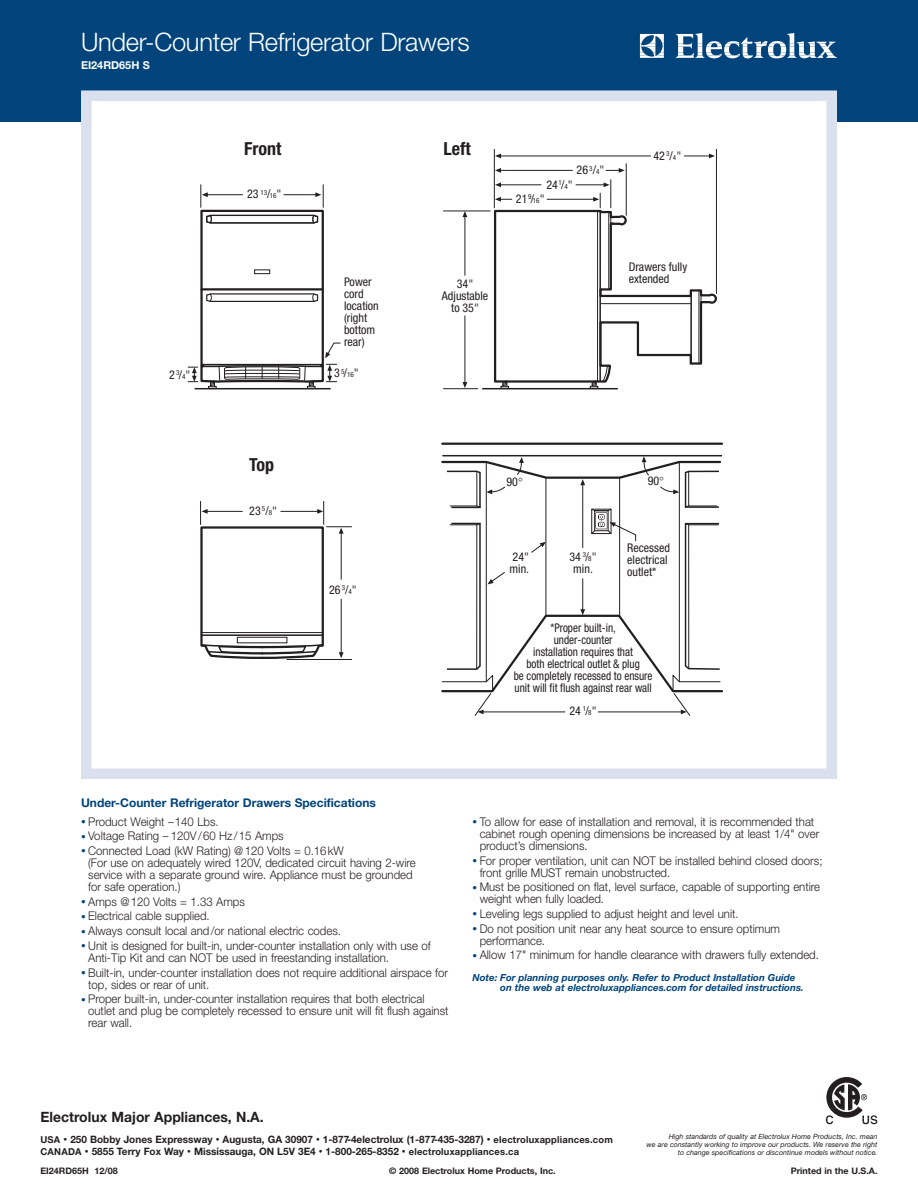
<style>
.page{position:relative;width:918px;height:1188px;background:#fff}
.page>*{position:absolute;margin:0;border:0;box-sizing:border-box;transform-origin:0 0}
.t1{font:300 25.5px "Helvetica Neue";letter-spacing:-.01em;color:#fff}
.t2{font:700 condensed 18px "Helvetica Neue";color:#231f20}
.t3{font:700 14.25px "Helvetica Neue";color:#231f20}
.t4{font:300 12px/12px "Helvetica Neue";color:#231f20;scale:.95 1}
.t5{font:condensed 12px/12px "Helvetica Neue";color:#231f20}
.t6{font:condensed 12px/12px "Helvetica Neue";color:#231f20;text-align:center;scale:.93 1}
.t7{font:700 12px "Helvetica Neue";color:#00447b}
.t8{font:700 10.8px "Helvetica Neue";color:#fff}
.t9{font:700 10.2px/12.1px "Helvetica Neue";color:#231f20}
.t10{font:italic 700 9.75px/9.8px "Helvetica Neue";color:#00447b}
.t11{font:700 9px "Helvetica Neue";color:#231f20}
.t12{font:italic 7.2px/7.9px "Helvetica Neue";color:#231f20;text-align:right}
.s1{font-size:7.05px}
.s2{font-size:9.3px;color:#00447b}
.s3{font-size:9.6px}
.s4{font-size:7.65px}
</style>
<div class="page">
<div style="left:0;top:0;width:918px;height:122px;background:#00447b"></div>
<svg style="left:640px;top:33px;width:197px;height:25px"></svg>
<svg style="left:826px;top:1077px;width:51px;height:47px"></svg>
<div style="left:86px;top:96px;width:746px;height:678px;background:#fff"></div>
<hr style="left:442px;top:455px;width:280px;height:1px;background:#231f20">
<hr style="left:442px;top:443px;width:280px;height:2px;background:#231f20">
<svg style="left:200px;top:501px;width:152px;height:159px"></svg>
<svg style="left:188px;top:185px;width:153px;height:204px"></svg>
<hr style="left:482px;top:388px;width:136px;height:1px;background:#231f20">
<svg style="left:606px;top:168px;width:19px;height:5px"></svg>
<hr style="left:501px;top:170px;width:71px;height:1px;background:#231f20">
<svg style="left:495px;top:168px;width:6px;height:5px"></svg>
<hr style="left:444px;top:211px;width:46px;height:1px;background:#231f20">
<hr style="left:465px;top:217px;width:1px;height:58px;background:#231f20">
<svg style="left:463px;top:211px;width:4px;height:6px"></svg>
<hr style="left:465px;top:316px;width:1px;height:66px;background:#231f20">
<svg style="left:463px;top:382px;width:4px;height:6px"></svg>
<hr style="left:444px;top:388px;width:34px;height:1px;background:#231f20">
<hr style="left:626px;top:164px;width:1px;height:51px;background:#231f20">
<hr style="left:494px;top:149px;width:1px;height:59px;background:#231f20">
<svg style="left:684px;top:154px;width:31px;height:4px"></svg>
<hr style="left:501px;top:156px;width:150px;height:1px;background:#231f20">
<svg style="left:495px;top:154px;width:6px;height:4px"></svg>
<hr style="left:716px;top:149px;width:1px;height:144px;background:#231f20">
<svg style="left:493px;top:180px;width:224px;height:209px"></svg>
<hr style="left:608px;top:212px;width:1px;height:77px;background:#231f20">
<hr style="left:699px;top:290px;width:1px;height:73px;background:#231f20">
<div style="left:81px;top:90px;width:756px;height:689px;border:10px solid #dae0ed"></div>
<svg style="left:441px;top:456px;width:283px;height:260px"></svg>
<h1 class="t1" style="left:81px;top:33px;width:390px">Under-Counter Refrigerator Drawers</h1>
<p class="t8" style="left:81px;top:61px;width:70px">EI24RD65H S</p>
<p class="t5" style="left:169px;top:370px;width:23px">2 <sup>3</sup>/<span class="s1">4</span>"</p>
<h2 class="t2" style="left:244px;top:141px;width:39px">Front</h2>
<p class="t5" style="left:247px;top:189px;width:36px">23 <sup>13</sup>/<span class="s1">16</span>"</p>
<p class="t5" style="left:344px;top:278px;width:36px">Power cord location (right bottom rear)</p>
<p class="t5" style="left:334px;top:369px;width:26px">3 <sup>5</sup>/<span class="s1">16</span>"</p>
<h2 class="t2" style="left:444px;top:141px;width:29px">Left</h2>
<p class="t5" style="left:442px;top:279px;width:48px;text-align:center">34"<br>Adjustable to 35"</p>
<p class="t5" style="left:577px;top:166px;width:29px">26 <sup>3</sup>/<span class="s1">4</span>"</p>
<p class="t5" style="left:546px;top:180px;width:28px">24<sup>1</sup>/<span class="s1">4</span>"</p>
<p class="t5" style="left:516px;top:194px;width:30px">21<sup>9</sup>/<span class="s1">16</span>"</p>
<p class="t5" style="left:654px;top:151px;width:29px">42 <sup>3</sup>/<span class="s1">4</span>"</p>
<p class="t5" style="left:629px;top:262px;width:60px">Drawers fully extended</p>
<h2 class="t2" style="left:249px;top:458px;width:26px">Top</h2>
<p class="t5" style="left:249px;top:506px;width:29px">23 <sup>5</sup>/<span class="s1">8</span>"</p>
<p class="t5" style="left:329px;top:585px;width:29px">26 <sup>3</sup>/<span class="s1">4</span>"</p>
<p class="t5" style="left:507px;top:477px;width:13px">90</p>
<p class="t5" style="left:648px;top:476px;width:13px">90</p>
<p class="t5" style="left:510px;top:552px;width:21px">24" min.</p>
<p class="t5" style="left:570px;top:552px;width:29px;text-align:center">34 <sup>3</sup>/<span class="s1">8</span>" min.</p>
<p class="t5" style="left:627px;top:543px;width:44px">Recessed electrical outlet*</p>
<p class="t6" style="left:514px;top:623px;width:151px">*Proper built-in,<br>under-counter<br>installation requires that<br>both electrical outlet &amp; plug<br>be completely recessed to ensure unit will fit flush against rear wall</p>
<p class="t5" style="left:570px;top:706px;width:29px">24 <sup>1</sup>/<span class="s1">8</span>"</p>
<p class="t7" style="left:81px;top:798px;width:296px">Under-Counter Refrigerator Drawers Specifications</p>
<p class="t4" style="left:81px;top:817px;width:147px"><span class="s2">•</span> Product Weight –140 Lbs.</p>
<p class="t4" style="left:81px;top:831px;width:215px"><span class="s2">•</span> Voltage Rating – 120V/60 Hz/15 Amps</p>
<p class="t4" style="left:88px;top:846px;width:346px;text-indent:-7px"><span class="s2">•</span> Connected Load (kW Rating) @120 Volts = 0.16kW<br>(For use on adequately wired 120V, dedicated circuit having 2-wire service with a separate ground wire. Appliance must be grounded for safe operation.)</p>
<p class="t4" style="left:81px;top:897px;width:174px"><span class="s2">•</span> Amps @120 Volts = 1.33 Amps</p>
<p class="t4" style="left:81px;top:912px;width:137px"><span class="s2">•</span> Electrical cable supplied.</p>
<p class="t4" style="left:81px;top:926px;width:275px"><span class="s2">•</span> Always consult local and/or national electric codes.</p>
<p class="t4" style="left:88px;top:941px;width:362px;text-indent:-7px"><span class="s2">•</span> Unit is designed for built-in, under-counter installation only with use of<br>Anti-Tip Kit and can NOT be used in freestanding installation.</p>
<p class="t4" style="left:88px;top:968px;width:380px;text-indent:-7px"><span class="s2">•</span> Built-in, under-counter installation does not require additional airspace for top, sides or rear of unit.</p>
<p class="t4" style="left:88px;top:994px;width:381px;text-indent:-7px"><span class="s2">•</span> Proper built-in, under-counter installation requires that both electrical outlet and plug be completely recessed to ensure unit will fit flush against rear wall.</p>
<p class="t4" style="left:480px;top:817px;width:359px;text-indent:-7px"><span class="s2">•</span> To allow for ease of installation and removal, it is recommended that cabinet rough opening dimensions be increased by at least 1/4" over product’s dimensions.</p>
<p class="t4" style="left:480px;top:856px;width:362px;text-indent:-7px"><span class="s2">•</span> For proper ventilation, unit can NOT be installed behind closed doors; front grille MUST remain unobstructed.</p>
<p class="t4" style="left:480px;top:882px;width:360px;text-indent:-7px"><span class="s2">•</span> Must be positioned on flat, level surface, capable of supporting entire weight when fully loaded.</p>
<p class="t4" style="left:472px;top:909px;width:282px"><span class="s2">•</span> Leveling legs supplied to adjust height and level unit.</p>
<p class="t4" style="left:480px;top:924px;width:318px;text-indent:-7px"><span class="s2">•</span> Do not position unit near any heat source to ensure optimum performance.</p>
<p class="t4" style="left:472px;top:951px;width:366px"><span class="s2">•</span> Allow 17" minimum for handle clearance with drawers fully extended.</p>
<p class="t10" style="left:500px;top:974px;width:305px;text-indent:-28px">Note: For planning purposes only. Refer to Product Installation Guide on the web at electroluxappliances.com for detailed instructions.</p>
<p class="t3" style="left:40px;top:1111px;width:225px">Electrolux Major Appliances, N.A.</p>
<p class="t9" style="left:40px;top:1134px;width:574px"><span class="s3">USA</span> <span class="s4">•</span> 250 Bobby Jones Expressway <span class="s4">•</span> Augusta, GA 30907 <span class="s4">•</span> 1-877-4electrolux (1-877-435-3287) <span class="s4">•</span> <span class="s3">electroluxappliances.com<br>CANADA</span> <span class="s4">•</span> 5855 Terry Fox Way <span class="s4">•</span> Mississauga, ON L5V 3E4 <span class="s4">•</span> 1-800-265-8352 <span class="s4">•</span> <span class="s3">electroluxappliances.ca</span></p>
<p class="t11" style="left:40px;top:1167px;width:79px">EI24RD65H 12/08</p>
<p class="t11" style="left:389px;top:1167px;width:168px">© 2008 Electrolux Home Products, Inc.</p>
<p class="t11" style="left:791px;top:1167px;width:88px">Printed in the U.S.A.</p>
<p class="t12" style="left:647px;top:1133px;width:233px">High standards of quality at Electrolux Home Products, Inc. mean<br>we are constantly working to improve our products. We reserve the right to change specifications or discontinue models without notice.</p>
</div>
